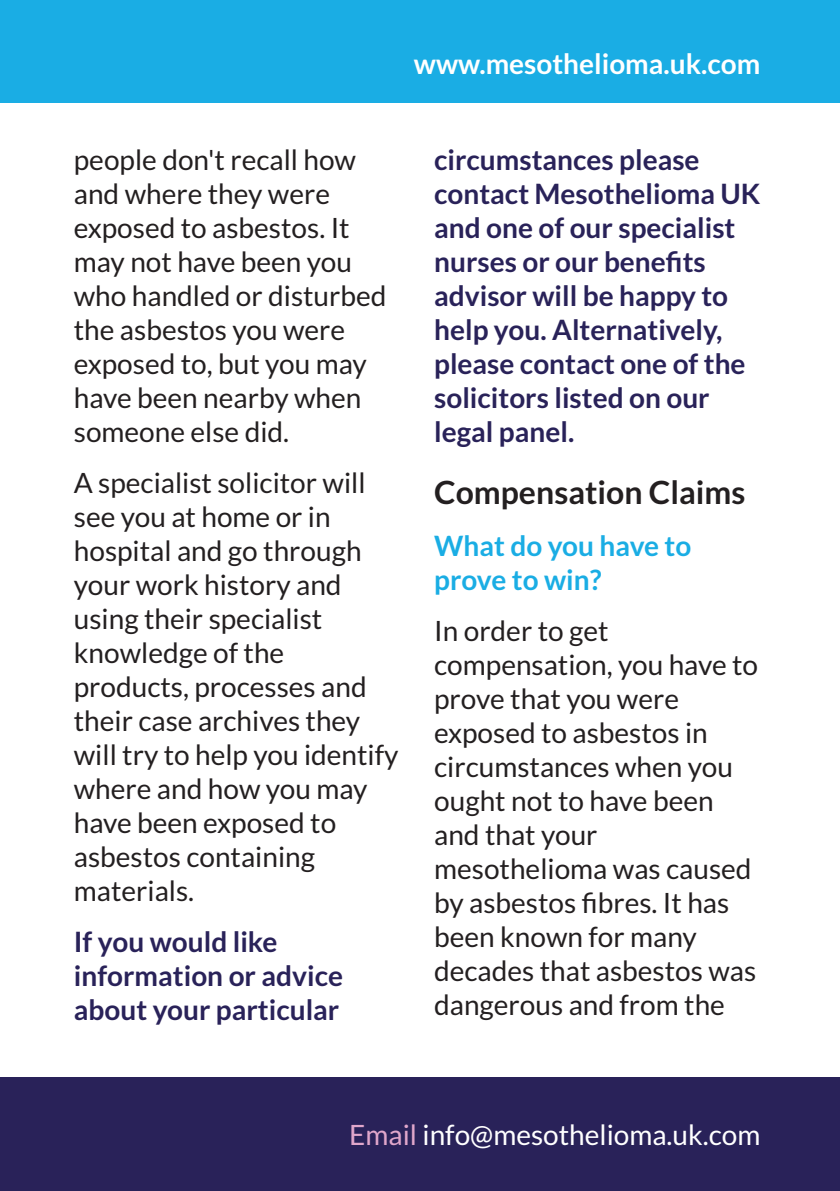
<style>
.page{position:relative;width:840px;height:1191px;background:#fff}
.page>*{position:absolute;margin:0;border:0;box-sizing:border-box;transform-origin:0 0}
.t1{font:700 32px "Lato";color:#231f20}
.t2{font:28px/34px "Lato";color:#231f20}
.t3{font:700 28px/34px "Lato";color:#292259}
.t4{font:28px "Lato";color:#fff}
.t5{font:700 28px/34px "Lato";color:#1aade4}
.t6{font:700 28px "Lato";color:#fff}
.s1{color:#e0a7cb}
</style>
<div class="page">
<div style="left:0;top:0;width:839px;height:102px;background:#1aade4"></div>
<div style="left:0;top:1077px;width:839px;height:114px;background:#292259"></div>
<p class="t6" style="left:413px;top:48px;width:348px">www.mesothelioma.uk.com</p>
<p class="t2" style="left:74px;top:145px;width:314px">people don't recall how and where they were exposed to asbestos. It may not have been you who handled or disturbed the asbestos you were exposed to, but you may have been nearby when someone else did.</p>
<p class="t2" style="left:74px;top:468px;width:326px">A specialist solicitor will see you at home or in hospital and go through your work history and using their specialist knowledge of the products, processes and their case archives they will try to help you identify where and how you may have been exposed to asbestos containing materials.</p>
<p class="t3" style="left:74px;top:927px;width:270px">If you would like information or advice about your particular</p>
<p class="t3" style="left:434px;top:145px;width:327px">circumstances please contact Mesothelioma UK and one of our specialist nurses or our benefits advisor will be happy to help you. Alternatively, please contact one of the solicitors listed on our legal panel.</p>
<p class="t1" style="left:434px;top:481px;width:312px">Compensation Claims</p>
<p class="t5" style="left:434px;top:531px;width:258px">What do you have to prove to win?</p>
<p class="t2" style="left:434px;top:616px;width:325px">In order to get compensation, you have to prove that you were exposed to asbestos in circumstances when you ought not to have been and that your mesothelioma was caused by asbestos fibres. It has been known for many decades that asbestos was dangerous and from the</p>
<p class="t4" style="left:349px;top:1119px;width:412px"><span class="s1">Email</span> info@mesothelioma.uk.com</p>
</div>
